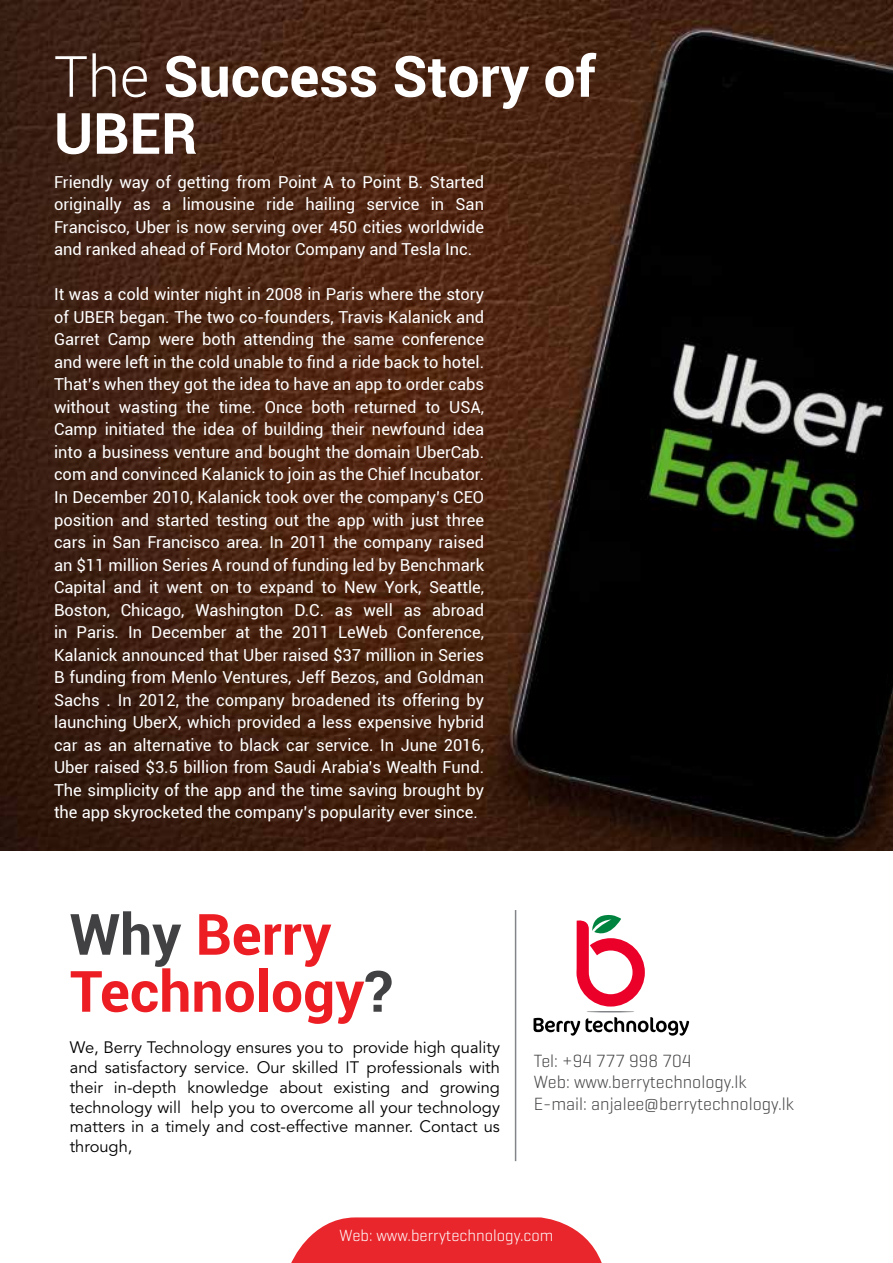
<style>
.page{position:relative;width:893px;height:1263px;background:#fff}
.page>*{position:absolute;margin:0;border:0;box-sizing:border-box;transform-origin:0 0}
.t1{font:700 57px/57px "Roboto";color:#fff}
.t2{font:700 57px/57px "Roboto";color:#ed1d24}
.t3{font:300 18px/21.6px "Geogrotesque";color:#464547}
.t4{font:16.5px/22.5px "Roboto";color:#fff;text-align:justify}
.t5{font:16.5px/19.8px "Avenir LT Std";color:#000;text-align:justify}
.t6{font:300 16.5px "Geogrotesque";color:#fff}
.s1{font-weight:300}
.s2{color:#414042}
</style>
<div class="page">
<img style="left:0;top:0;width:893px;height:850px">
<svg style="left:291px;top:1217px;width:311px;height:46px;background:#eb4247"></svg>
<svg style="left:533px;top:1017px;width:156px;height:19px"></svg>
<svg style="left:576px;top:915px;width:69px;height:91px"></svg>
<hr style="left:586px;top:1011px;width:48px;height:1px;background:#808285;border-radius:50%">
<hr style="left:515px;top:910px;width:1px;height:251px;background:#828487">
<h1 class="t1" style="left:54px;top:46px;width:543px"><span class="s1">The</span> Success Story of<br>UBER</h1>
<p class="t4" style="left:54px;top:170px;width:432px">Friendly way of getting from Point A to Point B. Started originally as a limousine ride hailing service in San Francisco, Uber is now serving over 450 cities worldwide and ranked ahead of Ford Motor Company and Tesla Inc.</p>
<p class="t4" style="left:54px;top:283px;width:432px">It was a cold winter night in 2008 in Paris where the story of UBER began. The two co-founders, Travis Kalanick and Garret Camp were both attending the same conference and were left in the cold unable to find a ride back to hotel.<br>That’s when they got the idea to have an app to order cabs without wasting the time. Once both returned to USA, Camp initiated the idea of building their newfound idea into a business venture and bought the domain UberCab. com and convinced Kalanick to join as the Chief Incubator.<br>In December 2010, Kalanick took over the company’s CEO position and started testing out the app with just three cars in San Francisco area. In 2011 the company raised an $11 million Series A round of funding led by Benchmark Capital and it went on to expand to New York, Seattle, Boston, Chicago, Washington D.C. as well as abroad in Paris. In December at the 2011 LeWeb Conference, Kalanick announced that Uber raised $37 million in Series B funding from Menlo Ventures, Jeff Bezos, and Goldman Sachs . In 2012, the company broadened its offering by launching UberX, which provided a less expensive hybrid car as an alternative to black car service. In June 2016, Uber raised $3.5 billion from Saudi Arabia’s Wealth Fund.<br>The simplicity of the app and the time saving brought by the app skyrocketed the company’s popularity ever since.</p>
<h1 class="t2" style="left:70px;top:904px;width:325px"><span class="s2">Why</span> Berry<br>Technology<span class="s2">?</span></h1>
<p class="t5" style="left:70px;top:1038px;width:432px">We, Berry Technology ensures you to provide high quality and satisfactory service. Our skilled IT professionals with their in-depth knowledge about existing and growing technology will help you to overcome all your technology matters in a timely and cost-effective manner. Contact us through,</p>
<p class="t3" style="left:534px;top:1049px;width:262px">Tel: +94 777 998 704<br>Web: www.berrytechnology.lk<br>E-mail: anjalee@berrytechnology.lk</p>
<p class="t6" style="left:340px;top:1225px;width:215px">Web: www.berrytechnology.com</p>
</div>
